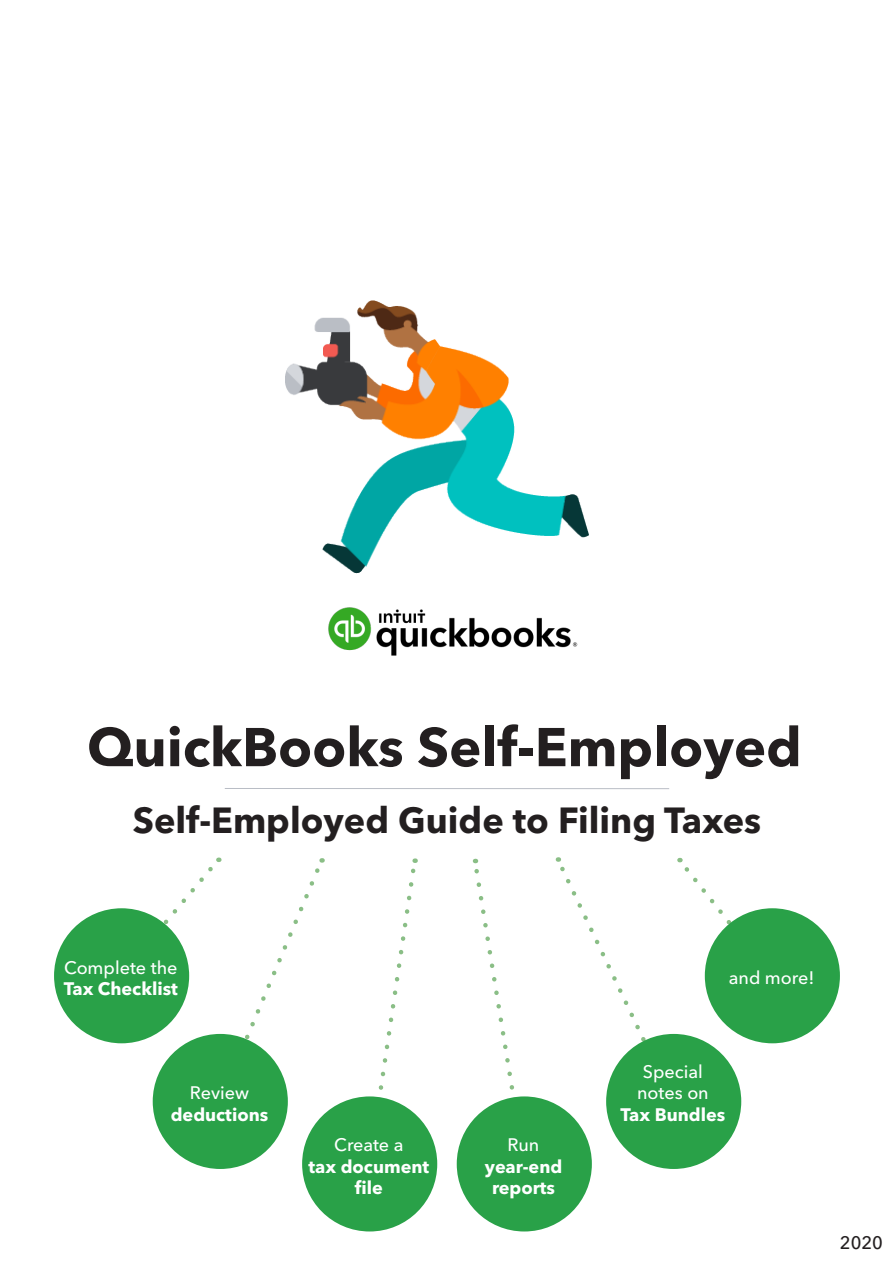
<style>
.page{position:relative;width:894px;height:1263px;background:#fff}
.page>*{position:absolute;margin:0;border:0;box-sizing:border-box;transform-origin:0 0}
.t1{font:700 54px "Avenir Nextfor INTUIT";color:#231f20}
.t2{font:700 36px "Avenir Nextfor INTUIT";color:#231f20}
.t3{font:700 18px/21.6px "Avenir Nextfor INTUIT";color:#fff;text-align:center}
.t4{font:500 18px/21.6px "Avenir Nextfor INTUIT";color:#fff;text-align:center}
.t5{font:500 18px "Avenir Nextfor INTUIT";color:#231f20}
.s1{font-weight:500}
.s2{font-weight:700}
</style>
<div class="page">
<img style="left:328px;top:607px;width:250px;height:49px">
<hr style="left:225px;top:788px;width:444px;height:1px;background:#b9bdc5">
<svg style="left:555px;top:857px;width:216px;height:245px"></svg>
<svg style="left:122px;top:857px;width:203px;height:246px"></svg>
<svg style="left:378px;top:858px;width:40px;height:253px"></svg>
<svg style="left:472px;top:858px;width:42px;height:232px"></svg>
<div style="left:54px;top:908px;width:135px;height:135px;background:#29a148;border-radius:50%"></div>
<div style="left:302px;top:1096px;width:135px;height:135px;background:#29a148;border-radius:50%"></div>
<div style="left:456px;top:1096px;width:135px;height:135px;background:#29a148;border-radius:50%"></div>
<div style="left:153px;top:1034px;width:135px;height:135px;background:#29a148;border-radius:50%"></div>
<div style="left:606px;top:1034px;width:135px;height:135px;background:#29a148;border-radius:50%"></div>
<div style="left:704px;top:908px;width:135px;height:135px;background:#29a148;border-radius:50%"></div>
<img style="left:286px;top:301px;width:302px;height:272px">
<p class="t1" style="left:87px;top:714px;width:715px">QuickBooks Self-Employed</p>
<p class="t2" style="left:133px;top:798px;width:629px">Self-Employed Guide to Filing Taxes</p>
<p class="t4" style="left:64px;top:956px;width:115px">Complete the</p>
<p class="t3" style="left:64px;top:978px;width:116px">Tax Checklist</p>
<p class="t3" style="left:171px;top:1082px;width:99px"><span class="s1">Review </span>deductions</p>
<p class="t3" style="left:308px;top:1133px;width:122px"><span class="s1">Create a<br></span>tax document file</p>
<p class="t3" style="left:484px;top:1133px;width:79px"><span class="s1">Run </span>year-end</p>
<p class="t3" style="left:492px;top:1176px;width:64px">reports</p>
<p class="t4" style="left:728px;top:967px;width:87px">and more!</p>
<p class="t4" style="left:620px;top:1060px;width:106px">Special notes on<br><span class="s2">Tax Bundles</span></p>
<p class="t5" style="left:839px;top:1231px;width:44px">2020</p>
</div>
